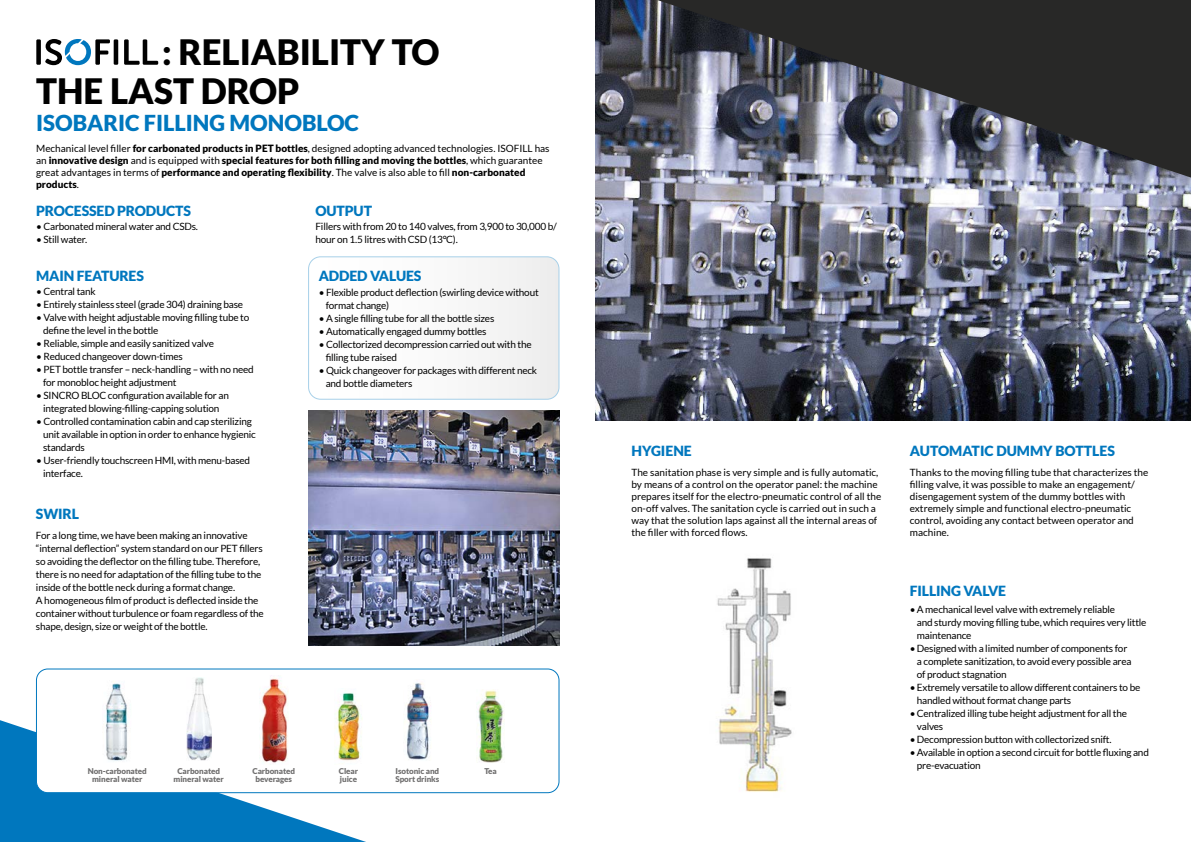
<style>
.page{position:relative;width:1191px;height:842px;background:#fff}
.page>*{position:absolute;margin:0;border:0;box-sizing:border-box;transform-origin:0 0}
.t1{font:900 35px "Lato";color:#000}
.t2{font:900 22px "Lato";color:#0077be}
.t3{font:900 14px "Lato";letter-spacing:-.01em;color:#0077be}
.t4{font:10px/13px "Lato";letter-spacing:-.02em;color:#000}
.t5{font:10px/12px "Lato";color:#000}
.t6{font:900 8px "Lato";letter-spacing:-.01em;color:#706f6f}
.s1{font-weight:900}
</style>
<div class="page">
<img style="left:308px;top:410px;width:251px;height:235px">
<img style="left:595px;top:0;width:596px;height:421px">
<div style="left:308px;top:257px;width:251px;height:142px;background:#fafafa;border-radius:12px"></div>
<div style="left:308px;top:256px;width:251px;height:144px;border:1px solid #0077be;border-radius:12px"></div>
<div style="left:36px;top:39px;width:5px;height:26px;background:#000"></div>
<svg style="left:45px;top:39px;width:65px;height:26px"></svg>
<hr style="left:114px;top:39px;width:4px;height:26px;background:#000">
<svg style="left:124px;top:39px;width:34px;height:26px"></svg>
<img style="left:717px;top:558px;width:75px;height:234px">
<svg style="left:657px;top:0;width:534px;height:178px;background:#4b4d54"></svg>
<svg style="left:0;top:720px;width:366px;height:122px;fill:#0077be"></svg>
<div style="left:36px;top:669px;width:523px;height:124px;background:#fff;border-radius:11px"></div>
<div style="left:36px;top:668px;width:523px;height:125px;border:1px solid #0077be;border-radius:11px"></div>
<img style="left:105px;top:683px;width:23px;height:78px">
<img style="left:186px;top:678px;width:25px;height:83px">
<img style="left:261px;top:675px;width:27px;height:88px">
<img style="left:406px;top:683px;width:24px;height:77px">
<img style="left:335px;top:692px;width:28px;height:69px">
<img style="left:477px;top:690px;width:28px;height:73px">
<p class="t1" style="left:162px;top:31px;width:279px">: RELIABILITY TO</p>
<p class="t1" style="left:36px;top:71px;width:265px">THE LAST DROP</p>
<p class="t2" style="left:36px;top:110px;width:324px">ISOBARIC FILLING MONOBLOC</p>
<p class="t5" style="left:36px;top:143px;width:515px">Mechanical level filler <span class="s1">for carbonated products in PET bottles</span>, designed adopting advanced technologies. ISOFILL has an <span class="s1">innovative design</span> and is equipped with <span class="s1">special features for both filling and moving the bottles</span>, which guarantee great advantages in terms of <span class="s1">performance and operating flexibility</span>. The valve is also able to fill <span class="s1">non-carbonated products</span>.</p>
<p class="t3" style="left:36px;top:203px;width:156px">PROCESSED PRODUCTS</p>
<p class="t4" style="left:36px;top:220px;width:163px">• Carbonated mineral water and CSDs.</p>
<p class="t4" style="left:36px;top:233px;width:52px">• Still water.</p>
<p class="t3" style="left:36px;top:268px;width:109px">MAIN FEATURES</p>
<p class="t4" style="left:36px;top:285px;width:61px">• Central tank</p>
<p class="t4" style="left:36px;top:298px;width:208px">• Entirely stainless steel (grade 304) draining base</p>
<p class="t4" style="left:36px;top:311px;width:215px">• Valve with height adjustable moving filling tube to</p>
<p class="t4" style="left:43px;top:324px;width:117px">define the level in the bottle</p>
<p class="t4" style="left:36px;top:337px;width:179px">• Reliable, simple and easily sanitized valve</p>
<p class="t4" style="left:36px;top:350px;width:148px">• Reduced changeover down-times</p>
<p class="t4" style="left:36px;top:363px;width:219px">• PET bottle transfer – neck-handling – with no need</p>
<p class="t4" style="left:43px;top:376px;width:135px">for monobloc height adjustment</p>
<p class="t4" style="left:36px;top:389px;width:194px">• SINCRO BLOC configuration available for an</p>
<p class="t4" style="left:43px;top:402px;width:178px">integrated blowing-filling-capping solution</p>
<p class="t4" style="left:36px;top:415px;width:217px">• Controlled contamination cabin and cap sterilizing</p>
<p class="t4" style="left:43px;top:428px;width:214px">unit available in option in order to enhance hygienic</p>
<p class="t4" style="left:43px;top:441px;width:43px">standards</p>
<p class="t4" style="left:36px;top:454px;width:215px">• User-friendly touchscreen HMI, with menu-based</p>
<p class="t4" style="left:43px;top:467px;width:41px">interface.</p>
<p class="t3" style="left:36px;top:506px;width:45px">SWIRL</p>
<p class="t4" style="left:36px;top:529px;width:228px">For a long time, we have been making an innovative “internal deflection” system standard on our PET fillers so avoiding the deflector on the filling tube. Therefore, there is no need for adaptation of the filling tube to the inside of the bottle neck during a format change.</p>
<p class="t4" style="left:36px;top:594px;width:229px">A homogeneous film of product is deflected inside the container without turbulence or foam regardless of the shape, design, size or weight of the bottle.</p>
<p class="t3" style="left:315px;top:203px;width:58px">OUTPUT</p>
<p class="t4" style="left:315px;top:220px;width:243px">Fillers with from 20 to 140 valves, from 3,900 to 30,000 b/ hour on 1.5 litres with CSD (13°C).</p>
<p class="t3" style="left:319px;top:268px;width:104px">ADDED VALUES</p>
<p class="t4" style="left:319px;top:286px;width:221px">• Flexible product deflection (swirling device without</p>
<p class="t4" style="left:326px;top:299px;width:65px">format change)</p>
<p class="t4" style="left:319px;top:312px;width:177px">• A single filling tube for all the bottle sizes</p>
<p class="t4" style="left:319px;top:325px;width:169px">• Automatically engaged dummy bottles</p>
<p class="t4" style="left:319px;top:338px;width:214px">• Collectorized decompression carried out with the</p>
<p class="t4" style="left:326px;top:351px;width:73px">filling tube raised</p>
<p class="t4" style="left:319px;top:364px;width:220px">• Quick changeover for packages with different neck</p>
<p class="t4" style="left:326px;top:377px;width:88px">and bottle diameters</p>
<p class="t6" style="left:88px;top:766px;width:61px">Non-carbonated</p>
<p class="t6" style="left:92px;top:774px;width:52px">mineral water</p>
<p class="t6" style="left:177px;top:766px;width:44px">Carbonated</p>
<p class="t6" style="left:174px;top:774px;width:52px">mineral water</p>
<p class="t6" style="left:252px;top:766px;width:44px">Carbonated</p>
<p class="t6" style="left:256px;top:774px;width:38px">beverages</p>
<p class="t6" style="left:339px;top:766px;width:21px">Clear</p>
<p class="t6" style="left:340px;top:774px;width:19px">juice</p>
<p class="t6" style="left:395px;top:766px;width:45px">Isotonic and</p>
<p class="t6" style="left:395px;top:774px;width:45px">Sport drinks</p>
<p class="t6" style="left:484px;top:766px;width:14px">Tea</p>
<p class="t3" style="left:631px;top:443px;width:62px">HYGIENE</p>
<p class="t5" style="left:631px;top:467px;width:251px">The sanitation phase is very simple and is fully automatic, by means of a control on the operator panel: the machine prepares itself for the electro-pneumatic control of all the on-off valves. The sanitation cycle is carried out in such a way that the solution laps against all the internal areas of the filler with forced flows.</p>
<p class="t3" style="left:910px;top:443px;width:206px">AUTOMATIC DUMMY BOTTLES</p>
<p class="t5" style="left:910px;top:467px;width:240px">Thanks to the moving filling tube that characterizes the filling valve, it was possible to make an engagement/ disengagement system of the dummy bottles with extremely simple and functional electro-pneumatic control, avoiding any contact between operator and machine.</p>
<p class="t3" style="left:910px;top:582px;width:98px">FILLING VALVE</p>
<p class="t4" style="left:910px;top:603px;width:207px">•A mechanical level valve with extremely reliable</p>
<p class="t4" style="left:917px;top:616px;width:231px">and sturdy moving filling tube, which requires very little</p>
<p class="t4" style="left:917px;top:629px;width:56px">maintenance</p>
<p class="t4" style="left:910px;top:642px;width:219px">•Designed with a limited number of components for</p>
<p class="t4" style="left:917px;top:655px;width:216px">a complete sanitization, to avoid every possible area</p>
<p class="t4" style="left:917px;top:668px;width:91px">of product stagnation</p>
<p class="t4" style="left:910px;top:681px;width:232px">•Extremely versatile to allow different containers to be</p>
<p class="t4" style="left:917px;top:694px;width:156px">handled without format change parts</p>
<p class="t4" style="left:910px;top:707px;width:219px">•Centralized illing tube height adjustment for all the</p>
<p class="t4" style="left:917px;top:720px;width:28px">valves</p>
<p class="t4" style="left:910px;top:733px;width:203px">•Decompression button with collectorized snift.</p>
<p class="t4" style="left:910px;top:746px;width:240px">•Available in option a second circuit for bottle fluxing and</p>
<p class="t4" style="left:917px;top:759px;width:65px">pre-evacuation</p>
</div>
